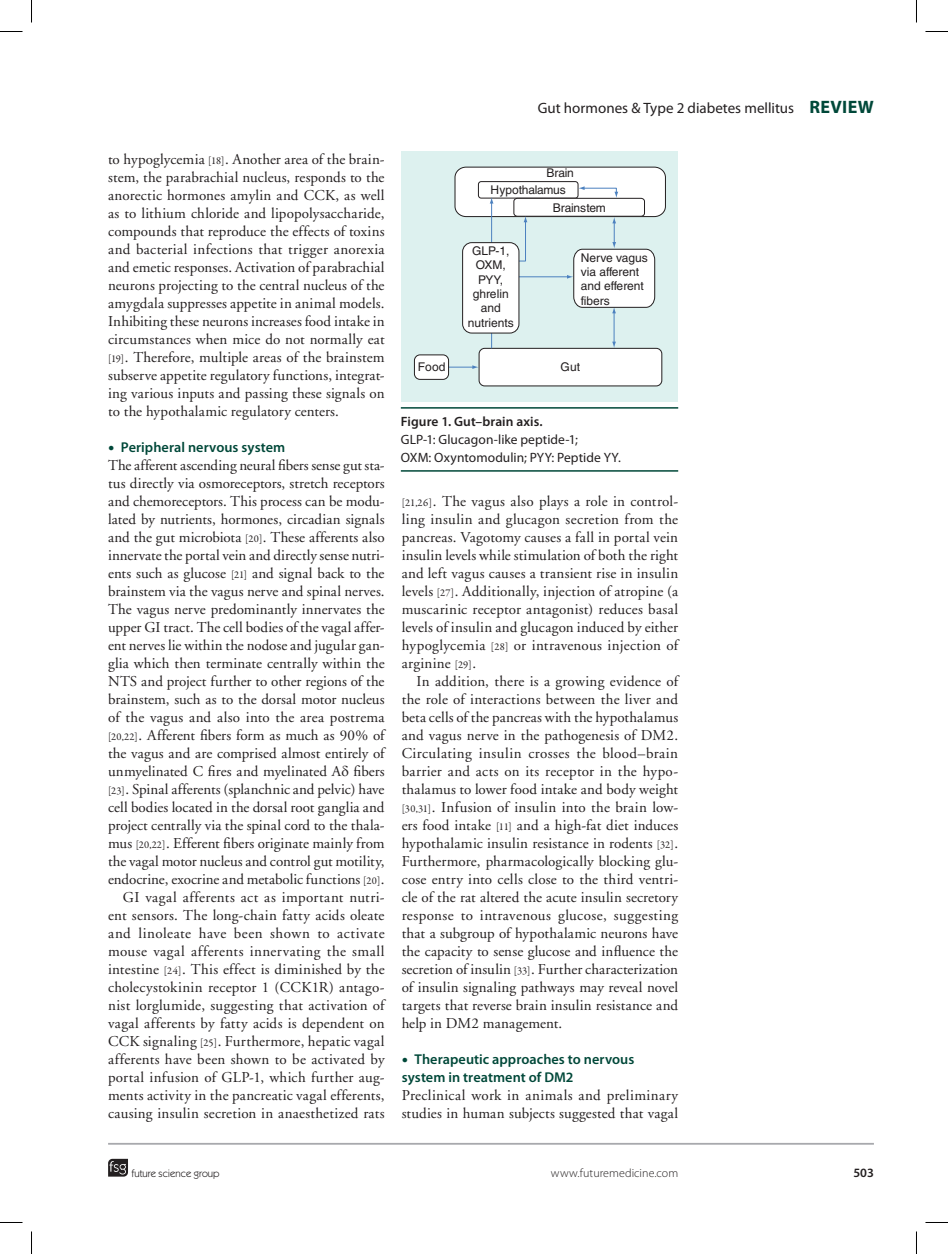
<style>
.page{position:relative;width:948px;height:1254px;background:#fff}
.page>*{position:absolute;margin:0;border:0;box-sizing:border-box;transform-origin:0 0}
.t1{font:15px/18px "Adobe Garamond";letter-spacing:.01em;color:#231f20;text-align:justify}
.t2{font:15px "Myriad Pro";color:#231f20}
.t3{font:600 14.25px/18px "Myriad Pro";letter-spacing:.005em;color:#004839}
.t4{font:13.5px/18px "Myriad Pro";letter-spacing:.005em;color:#231f20}
.t5{font:600 13.5px "Myriad Pro";letter-spacing:.005em;color:#231f20}
.t6{font:600 12.75px "Myriad Pro";color:#231f20}
.t7{font:12px/14.4px "Helvetica LT Std";color:#231f20}
.t8{font:300 12px "Myriad Pro";letter-spacing:.005em;color:#231f20}
.t9{font:10.5px "Itc Kabel";color:#231f20}
.s1{font-family:"Garamond Premr Pro";font-size:10.5px}
.s2{font-family:"Arial";font-weight:400;font-size:10.5px}
.s3{font-weight:700;font-size:18px;color:#004839}
</style>
<div class="page">
<svg style="left:108px;top:1158px;width:20px;height:18px"></svg>
<hr style="left:108px;top:1142px;width:765px;height:2px;background:#a8a9ad">
<hr style="left:401px;top:407px;width:277px;height:1px;background:#004839">
<hr style="left:401px;top:470px;width:277px;height:1px;background:#004839">
<div style="left:401px;top:151px;width:277px;height:250px;background:#ddf1ef"></div>
<hr style="left:515px;top:276px;width:53px;height:1px;background:#4c81bf">
<hr style="left:613px;top:312px;width:1px;height:31px;background:#4c81bf">
<svg style="left:612px;top:342px;width:4px;height:6px"></svg>
<svg style="left:449px;top:365px;width:29px;height:4px"></svg>
<div style="left:455px;top:167px;width:210px;height:50px;background:#fff;border-radius:11px"></div>
<div style="left:454px;top:167px;width:211px;height:50px;border:1px solid #231f20;border-radius:11px"></div>
<div style="left:478px;top:181px;width:100px;height:17px;border:1px solid #231f20;border-radius:3px"></div>
<div style="left:513px;top:198px;width:131px;height:19px;border:1px solid #231f20;border-radius:3px"></div>
<div style="left:479px;top:348px;width:182px;height:38px;background:#fff;border-radius:6px"></div>
<div style="left:478px;top:348px;width:184px;height:38px;border:1px solid #231f20;border-radius:6px"></div>
<div style="left:414px;top:355px;width:34px;height:24px;background:#fff;border-radius:6px"></div>
<div style="left:414px;top:354px;width:35px;height:26px;border:1px solid #231f20;border-radius:6px"></div>
<svg style="left:567px;top:217px;width:88px;height:96px"></svg>
<hr style="left:491px;top:202px;width:1px;height:146px;background:#4c81bf">
<svg style="left:489px;top:197px;width:4px;height:6px"></svg>
<svg style="left:515px;top:216px;width:12px;height:46px"></svg>
<div style="left:462px;top:243px;width:57px;height:90px;background:#fff;border-radius:9px"></div>
<div style="left:462px;top:242px;width:57px;height:91px;border:1px solid #231f20;border-radius:9px"></div>
<svg style="left:578px;top:186px;width:40px;height:12px"></svg>
<svg style="left:0;top:31px;width:22px;height:1px"></svg>
<svg style="left:925px;top:31px;width:22px;height:1px"></svg>
<svg style="left:0;top:1222px;width:22px;height:1px"></svg>
<svg style="left:925px;top:1222px;width:22px;height:1px"></svg>
<svg style="left:31px;top:0;width:1px;height:23px"></svg>
<svg style="left:31px;top:1231px;width:1px;height:23px"></svg>
<svg style="left:916px;top:0;width:1px;height:23px"></svg>
<svg style="left:916px;top:1231px;width:1px;height:23px"></svg>
<p class="t1" style="left:108px;top:151px;width:278px">to hypoglycemia <span class="s1">[18]</span>. Another area of the brain&shy;stem, the parabrachial nucleus, responds to the anorectic hormones amylin and CCK, as well as to lithium chloride and lipopolysaccharide, compounds that reproduce the effects of toxins and bacterial infections that trigger anorexia and emetic responses. Activation of parabrachial neurons projecting to the central nucleus of the amygdala suppresses appetite in animal models.<br>Inhibiting these neurons increases food intake in circumstances when mice do not normally eat <span class="s1">[19]</span>. Therefore, multiple areas of the brainstem subserve appetite regulatory functions, integrat&shy;ing various inputs and passing these signals on to the hypothalamic regulatory centers.</p>
<p class="t3" style="left:108px;top:438px;width:179px"><span class="s2">●</span> Peripheral nervous system</p>
<p class="t1" style="left:108px;top:457px;width:278px;text-align:right">The afferent ascending neural fibers sense gut sta&shy;tus directly via osmoreceptors, stretch receptors and chemoreceptors. This process can be modu&shy;lated by nutrients, hormones, circadian signals and the gut microbiota <span class="s1">[20]</span>. These afferents also innervate the portal vein and directly sense nutri&shy;ents such as glucose <span class="s1">[21]</span> and signal back to the brainstem via the vagus nerve and spinal nerves.<br>The vagus nerve predominantly innervates the upper GI tract. The cell bodies of the vagal affer&shy;ent nerves lie within the nodose and jugular gan&shy;glia which then terminate centrally within the NTS and project further to other regions of the brainstem, such as to the dorsal motor nucleus of the vagus and also into the area postrema <span class="s1">[20,22]</span>. Afferent fibers form as much as 90% of the vagus and are comprised almost entirely of unmyelinated C fires and myelinated A fibers <span class="s1">[23]</span>. Spinal afferents (splanchnic and pelvic) have cell bodies located in the dorsal root ganglia and project centrally via the spinal cord to the thala&shy;mus <span class="s1">[20,22]</span>. Efferent fibers originate mainly from the vagal motor nucleus and control gut motility, endocrine, exocrine and metabolic functions <span class="s1">[20]</span>.<br>GI vagal afferents act as important nutri&shy;ent sensors. The long-chain fatty acids oleate and linoleate have been shown to activate mouse vagal afferents innervating the small intestine <span class="s1">[24]</span>. This effect is diminished by the cholecystokinin receptor 1 (CCK1R) antago&shy;nist lorglumide, suggesting that activation of vagal afferents by fatty acids is dependent on CCK signaling <span class="s1">[25]</span>. Furthermore, hepatic vagal afferents have been shown to be activated by portal infusion of GLP-1, which further aug&shy;ments activity in the pancreatic vagal efferents, causing insulin secretion in anaesthetized rats</p>
<p class="t2" style="left:537px;top:99px;width:337px">Gut hormones &amp; Type 2 diabetes mellitus <span class="s3">REVIEW</span></p>
<p class="t7" style="left:546px;top:166px;width:29px">Brain</p>
<p class="t7" style="left:552px;top:181px;width:55px;line-height:17.7px;text-indent:-62px">Hypothalamus<br>Brainstem</p>
<p class="t7" style="left:417px;top:359px;width:29px">Food</p>
<p class="t7" style="left:467px;top:243px;width:48px;text-align:center">GLP-1,<br>OXM,<br>PYY, ghrelin and nutrients</p>
<p class="t7" style="left:580px;top:250px;width:69px">Nerve vagus via afferent and efferent fibers</p>
<p class="t7" style="left:560px;top:359px;width:21px">Gut</p>
<p class="t5" style="left:401px;top:412px;width:143px">Figure 1. Gut–brain axis.</p>
<p class="t4" style="left:401px;top:430px;width:221px">GLP-1: Glucagon-like peptide-1;<br>OXM: Oxyntomodulin; PYY: Peptide YY.</p>
<p class="t1" style="left:401px;top:493px;width:278px"><span class="s1">[21,26]</span>. The vagus also plays a role in control&shy;ling insulin and glucagon secretion from the pancreas. Vagotomy causes a fall in portal vein insulin levels while stimulation of both the right and left vagus causes a transient rise in insulin levels <span class="s1">[27]</span>. Additionally, injection of atropine (a muscarinic receptor antagonist) reduces basal levels of insulin and glucagon induced by either hypoglycemia <span class="s1">[28]</span> or intravenous injection of arginine <span class="s1">[29]</span>.</p>
<p class="t1" style="left:401px;top:673px;width:278px;text-indent:15px">In addition, there is a growing evidence of the role of interactions between the liver and beta cells of the pancreas with the hypothalamus and vagus nerve in the pathogenesis of DM2.<br>Circulating insulin crosses the blood–brain barrier and acts on its receptor in the hypo&shy;thalamus to lower food intake and body weight <span class="s1">[30,31]</span>. Infusion of insulin into the brain low&shy;ers food intake <span class="s1">[11]</span> and a high-fat diet induces hypothalamic insulin resistance in rodents <span class="s1">[32]</span>.<br>Furthermore, pharmacologically blocking glu&shy;cose entry into cells close to the third ventri&shy;cle of the rat altered the acute insulin secretory response to intravenous glucose, suggesting that a subgroup of hypothalamic neurons have the capacity to sense glucose and influence the secretion of insulin <span class="s1">[33]</span>. Further characterization of insulin signaling pathways may reveal novel targets that reverse brain insulin resistance and help in DM2 management.</p>
<p class="t3" style="left:401px;top:1050px;width:234px"><span class="s2">●</span> Therapeutic approaches to nervous system in treatment of DM2</p>
<p class="t1" style="left:401px;top:1087px;width:278px">Preclinical work in animals and preliminary studies in human subjects suggested that vagal</p>
<p class="t9" style="left:131px;top:1167px;width:90px">future science group</p>
<p class="t8" style="left:551px;top:1166px;width:129px">www.futuremedicine.com</p>
<p class="t6" style="left:853px;top:1164px;width:22px">503</p>
</div>
